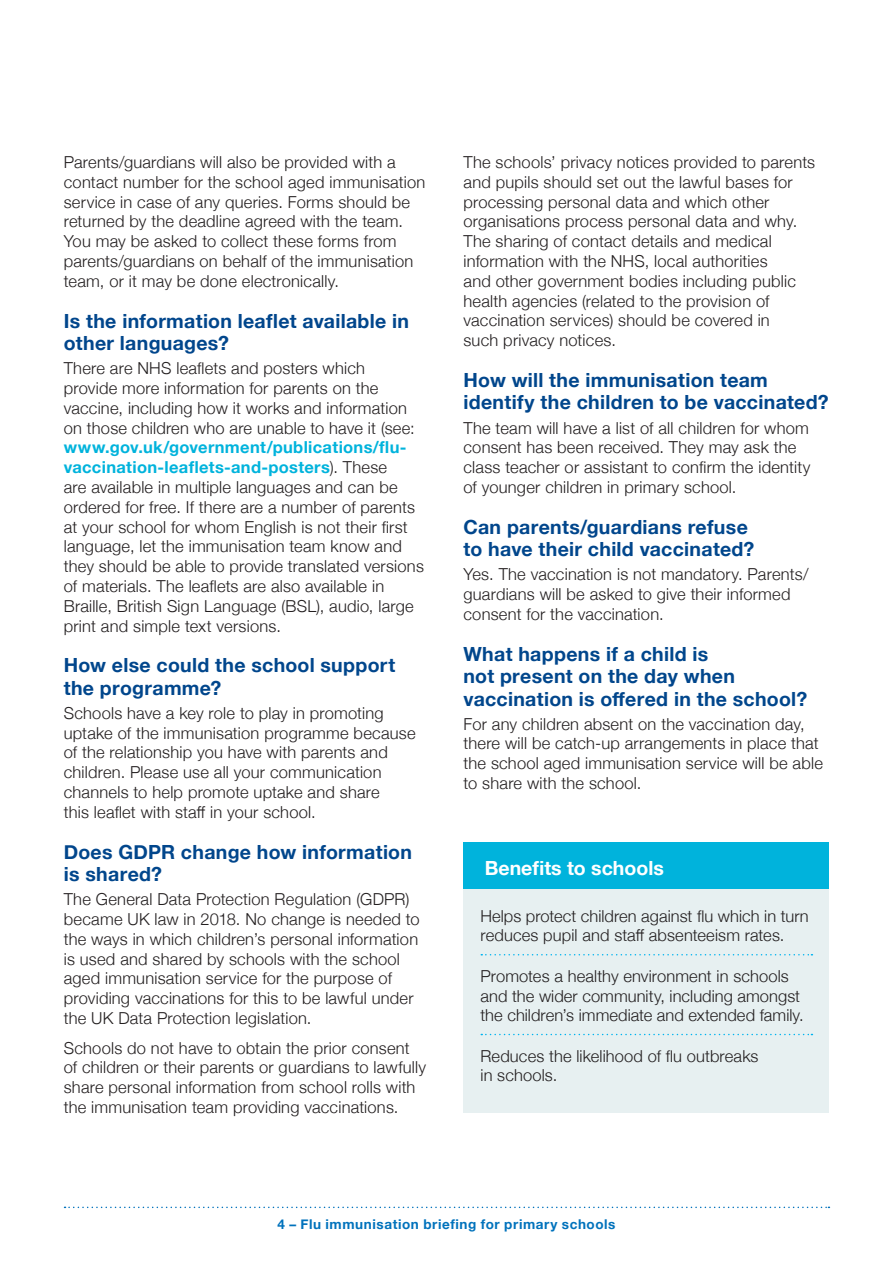
<style>
.page{position:relative;width:893px;height:1263px;background:#fff}
.page>*{position:absolute;margin:0;border:0;box-sizing:border-box;transform-origin:0 0}
.t1{font:700 19.5px/22.5px "Helvetica Neue";letter-spacing:.015em;color:#01468c}
.t2{font:700 19.5px "Helvetica Neue";color:#fff}
.Body{font:300 16.5px/19.8px "Helvetica Neue";letter-spacing:.015em;color:#231f20}
.bullet{font:300 16.5px/19.5px "Helvetica Neue";letter-spacing:.005em;color:#231f20}
.t3{font:700 13.5px "Helvetica Neue";letter-spacing:.045em;color:#0072bc}
.s1{font-weight:700;color:#00b3dc}
</style>
<div class="page">
<svg style="left:65px;top:1206px;width:764px;height:2px"></svg>
<div style="left:463px;top:889px;width:366px;height:224px;background:#e7f0f1"></div>
<svg style="left:481px;top:954px;width:331px;height:1px"></svg>
<svg style="left:481px;top:1034px;width:331px;height:1px"></svg>
<div style="left:463px;top:842px;width:366px;height:47px;background:#00b3dc"></div>
<p class="Body" style="left:64px;top:151px;width:363px">Parents/guardians will also be provided with a contact number for the school aged immunisation service in case of any queries. Forms should be returned by the deadline agreed with the team.<br>You may be asked to collect these forms from parents/guardians on behalf of the immunisation team, or it may be done electronically.</p>
<p class="t1" style="left:64px;top:310px;width:347px">Is the information leaflet available in other languages?</p>
<p class="Body" style="left:64px;top:357px;width:362px">There are NHS leaflets and posters which<br>provide more information for parents on the vaccine, including how it works and information on those children who are unable to have it (see: <span class="s1">www.gov.uk/government/publications/flu&shy;vaccination-leaflets-and-posters</span>). These<br>are available in multiple languages and can be ordered for free. If there are a number of parents at your school for whom English is not their first language, let the immunisation team know and they should be able to provide translated versions of materials. The leaflets are also available in Braille, British Sign Language (BSL), audio, large print and simple text versions.</p>
<p class="t1" style="left:64px;top:655px;width:333px">How else could the school support the programme?</p>
<p class="Body" style="left:64px;top:702px;width:353px">Schools have a key role to play in promoting uptake of the immunisation programme because of the relationship you have with parents and children. Please use all your communication channels to help promote uptake and share<br>this leaflet with staff in your school.</p>
<p class="t1" style="left:64px;top:841px;width:350px">Does GDPR change how information is shared?</p>
<p class="Body" style="left:64px;top:888px;width:357px">The General Data Protection Regulation (GDPR) became UK law in 2018. No change is needed to the ways in which children’s personal information is used and shared by schools with the school aged immunisation service for the purpose of providing vaccinations for this to be lawful under the UK Data Protection legislation.</p>
<p class="Body" style="left:64px;top:1036px;width:364px">Schools do not have to obtain the prior consent of children or their parents or guardians to lawfully share personal information from school rolls with the immunisation team providing vaccinations.</p>
<p class="Body" style="left:463px;top:151px;width:353px">The schools’ privacy notices provided to parents and pupils should set out the lawful bases for processing personal data and which other organisations process personal data and why.<br>The sharing of contact details and medical information with the NHS, local authorities<br>and other government bodies including public health agencies (related to the provision of vaccination services) should be covered in<br>such privacy notices.</p>
<p class="t1" style="left:463px;top:369px;width:367px">How will the immunisation team identify the children to be vaccinated?</p>
<p class="Body" style="left:463px;top:416px;width:348px">The team will have a list of all children for whom consent has been received. They may ask the class teacher or assistant to confirm the identity of younger children in primary school.</p>
<p class="t1" style="left:463px;top:516px;width:292px">Can parents/guardians refuse to have their child vaccinated?</p>
<p class="Body" style="left:463px;top:563px;width:346px">Yes. The vaccination is not mandatory. Parents/ guardians will be asked to give their informed consent for the vaccination.</p>
<p class="t1" style="left:463px;top:643px;width:345px">What happens if a child is<br>not present on the day when vaccination is offered in the school?</p>
<p class="Body" style="left:463px;top:713px;width:361px">For any children absent on the vaccination day, there will be catch-up arrangements in place that the school aged immunisation service will be able to share with the school.</p>
<p class="t2" style="left:485px;top:853px;width:181px">Benefits to schools</p>
<p class="bullet" style="left:480px;top:905px;width:330px">Helps protect children against flu which in turn reduces pupil and staff absenteeism rates.</p>
<p class="bullet" style="left:480px;top:965px;width:325px">Promotes a healthy environment in schools and the wider community, including amongst the children’s immediate and extended family.</p>
<p class="bullet" style="left:480px;top:1045px;width:279px">Reduces the likelihood of flu outbreaks in schools.</p>
<p class="t3" style="left:277px;top:1214px;width:339px">4 – Flu immunisation briefing for primary schools</p>
</div>
